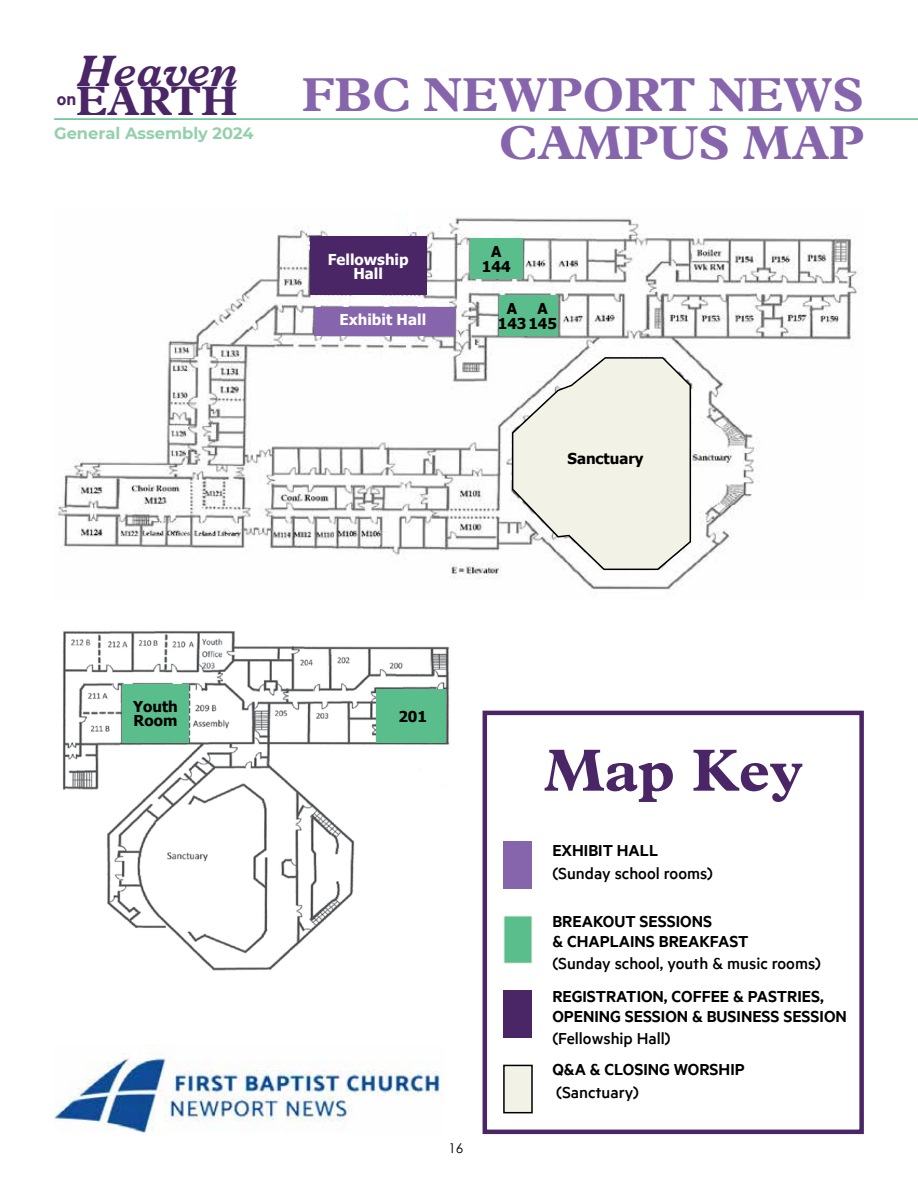
<style>
.page{position:relative;width:918px;height:1188px;background:#fff}
.page>*{position:absolute;margin:0;border:0;box-sizing:border-box;transform-origin:0 0}
.t1{font:700 60px "Plantin MT Pro";color:#4a2666}
.t2{font:700 48px/48px "Plantin MT Pro";color:#8665ac;text-align:right}
.t3{font:italic 700 44.4px "Plantin MT Pro";color:#4a2666}
.t4{font:700 41.4px "Plantin MT Pro";color:#4a2666}
.t5{font:600 18px/19.5px "Metric";color:#000}
.t6{font:500 18px "Metric";color:#000}
.t7{font:700 16.35px "Montserrat";color:#93d0ab}
.t8{font:700 15px/14.5px "Tahoma";color:#000}
.t9{font:700 15px/14.5px "Tahoma";color:#fff;text-align:center}
.t10{font:13.5px "Century Gothic";color:#000}
</style>
<div class="page">
<div style="left:483px;top:711px;width:381px;height:423px;border:4px solid #4a2666"></div>
<div style="left:504px;top:916px;width:28px;height:47px;background:#59be8b"></div>
<div style="left:504px;top:990px;width:28px;height:48px;background:#4a2666"></div>
<div style="left:504px;top:1065px;width:28px;height:48px;background:#f3f2e6"></div>
<div style="left:503px;top:1065px;width:30px;height:48px;border:2px solid #000"></div>
<img style="left:54px;top:1045px;width:388px;height:89px">
<img style="left:63px;top:631px;width:387px;height:340px">
<div style="left:376px;top:689px;width:70px;height:54px;background:#59be8b"></div>
<div style="left:122px;top:684px;width:67px;height:59px;background:#59be8b"></div>
<img style="left:55px;top:217px;width:802px;height:373px">
<div style="left:409px;top:209px;width:7px;height:23px;background:#fff"></div>
<div style="left:500px;top:295px;width:26px;height:40px;background:#59be8b"></div>
<div style="left:527px;top:295px;width:31px;height:40px;background:#59be8b"></div>
<svg style="left:511px;top:356px;width:181px;height:215px"></svg>
<div style="left:470px;top:239px;width:53px;height:40px;background:#59be8b"></div>
<div style="left:504px;top:842px;width:28px;height:47px;background:#8665ac"></div>
<div style="left:314px;top:307px;width:140px;height:28px;background:#8665ac"></div>
<div style="left:310px;top:236px;width:117px;height:59px;background:#4a2666"></div>
<hr style="left:54px;top:118px;width:864px;height:2px;background:#59be8b">
<h3 class="t3" style="left:76px;top:44px;width:163px">Heaven</h3>
<h3 class="t4" style="left:57px;top:76px;width:182px"><sup>on</sup>EARTH</h3>
<p class="t7" style="left:54px;top:121px;width:201px">General Assembly 2024</p>
<h2 class="t2" style="left:302px;top:70px;width:564px">FBC NEWPORT NEWS<br>CAMPUS MAP</h2>
<p class="t9" style="left:328px;top:251px;width:82px">Fellowship<br>Hall</p>
<p class="t9" style="left:339px;top:312px;width:88px">Exhibit Hall</p>
<p class="t8" style="left:482px;top:244px;width:30px;text-align:center">A<br>144</p>
<p class="t8" style="left:498px;top:301px;width:61px;text-indent:9px">A<br>143145</p>
<p class="t8" style="left:538px;top:301px;width:12px">A</p>
<p class="t8" style="left:568px;top:451px;width:78px">Sanctuary</p>
<p class="t8" style="left:133px;top:698px;width:46px">Youth<br>Room</p>
<p class="t8" style="left:398px;top:708px;width:30px">201</p>
<p class="t10" style="left:449px;top:1140px;width:16px">16</p>
<h1 class="t1" style="left:544px;top:735px;width:260px">Map Key</h1>
<p class="t5" style="left:552px;top:840px;width:107px">EXHIBIT HALL</p>
<p class="t6" style="left:552px;top:863px;width:162px">(Sunday school rooms)</p>
<p class="t5" style="left:552px;top:912px;width:198px">BREAKOUT SESSIONS<br>&amp; CHAPLAINS BREAKFAST</p>
<p class="t6" style="left:552px;top:953px;width:270px">(Sunday school, youth &amp; music rooms)</p>
<p class="t5" style="left:552px;top:986px;width:296px">REGISTRATION, COFFEE &amp; PASTRIES,<br>OPENING SESSION &amp; BUSINESS SESSION</p>
<p class="t6" style="left:552px;top:1028px;width:120px">(Fellowship Hall)</p>
<p class="t5" style="left:552px;top:1060px;width:194px">Q&amp;A &amp; CLOSING WORSHIP</p>
<p class="t6" style="left:556px;top:1082px;width:84px">(Sanctuary)</p>
</div>
